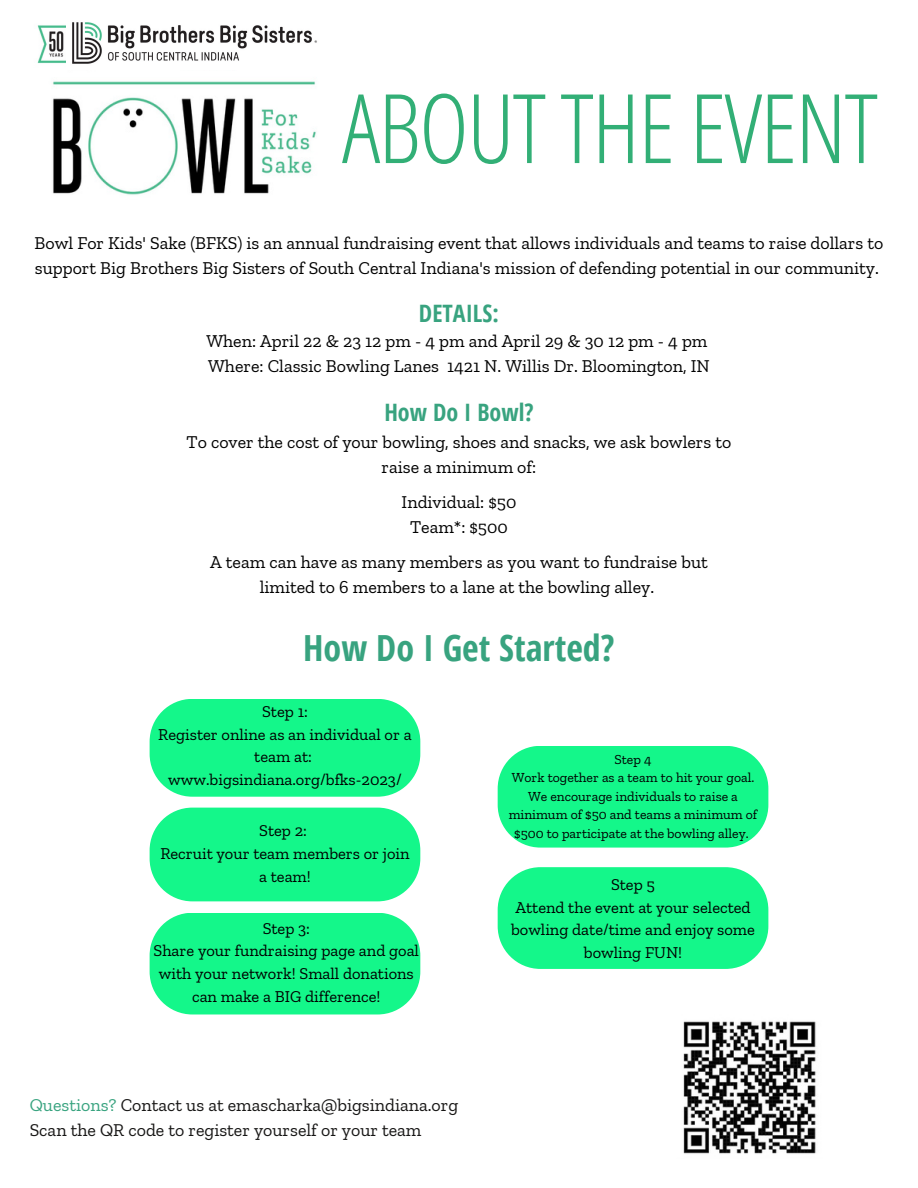
<style>
.page{position:relative;width:918px;height:1188px;background:#fff}
.page>*{position:absolute;margin:0;border:0;box-sizing:border-box;transform-origin:0 0}
.t1{font:300 96px "Open Sans Condensed";letter-spacing:-.02em;color:#32af76}
.t2{font:700 36px "Open Sans Condensed";color:#38a37f}
.t3{font:700 24px "Open Sans Condensed";color:#38a37f}
.t4{font:18px/25px "Zilla Slab";color:#000;text-align:center}
.t5{font:18px/24.8px "Zilla Slab";color:#171615}
.t6{font:16.5px/22.6px "Zilla Slab";color:#000;text-align:center}
.t7{font:13.8px/18.6px "Zilla Slab";color:#000;text-align:center}
.s1{color:#38a37f}
</style>
<div class="page">
<div style="left:150px;top:699px;width:270px;height:98px;background:#14f78a;border-radius:43px"></div>
<div style="left:150px;top:808px;width:270px;height:93px;background:#14f78a;border-radius:43px"></div>
<div style="left:150px;top:913px;width:270px;height:101px;background:#14f78a;border-radius:43px"></div>
<div style="left:498px;top:867px;width:270px;height:102px;background:#14f78a;border-radius:43px"></div>
<div style="left:498px;top:746px;width:270px;height:102px;background:#14f78a;border-radius:43px"></div>
<img style="left:683px;top:1021px;width:134px;height:133px">
<img style="left:52px;top:81px;width:264px;height:114px">
<img style="left:37px;top:25px;width:29px;height:38px">
<img style="left:72px;top:22px;width:245px;height:42px">
<h1 class="t1" style="left:342px;top:61px;width:537px">ABOUT THE EVENT</h1>
<p class="t4" style="left:35px;top:230px;width:850px;text-align:left">Bowl For Kids' Sake (BFKS) is an annual fundraising event that allows individuals and teams to raise dollars to support Big Brothers Big Sisters of South Central Indiana's mission of defending potential in our community.</p>
<h3 class="t3" style="left:419px;top:297px;width:82px">DETAILS:</h3>
<p class="t4" style="left:206px;top:329px;width:505px;text-align:left">When: April 22 &amp; 23 12 pm - 4 pm and April 29 &amp; 30 12 pm - 4 pm<br>Where: Classic Bowling Lanes 1421 N. Willis Dr. Bloomington, IN</p>
<h3 class="t3" style="left:384px;top:396px;width:151px">How Do I Bowl?</h3>
<p class="t4" style="left:187px;top:429px;width:546px">To cover the cost of your bowling, shoes and snacks, we ask bowlers to raise a minimum of:</p>
<p class="t4" style="left:402px;top:489px;width:116px">Individual: $50<br>Team*: $500</p>
<p class="t4" style="left:210px;top:549px;width:499px">A team can have as many members as you want to fundraise but limited to 6 members to a lane at the bowling alley.</p>
<h2 class="t2" style="left:303px;top:622px;width:313px">How Do I Get Started?</h2>
<p class="t6" style="left:158px;top:700px;width:255px">Step 1:<br>Register online as an individual or a team at: www.bigsindiana.org/bfks-2023/</p>
<p class="t6" style="left:160px;top:819px;width:251px">Step 2:<br>Recruit your team members or join a team!</p>
<p class="t6" style="left:154px;top:917px;width:267px">Step 3:<br>Share your fundraising page and goal with your network! Small donations can make a BIG difference!</p>
<p class="t5" style="left:30px;top:1093px;width:430px"><span class="s1">Questions?</span> Contact us at emascharka@bigsindiana.org<br>Scan the QR code to register yourself or your team</p>
<p class="t7" style="left:509px;top:750px;width:250px">Step 4<br>Work together as a team to hit your goal.<br>We encourage individuals to raise a minimum of $50 and teams a minimum of $500 to participate at the bowling alley.</p>
<p class="t6" style="left:511px;top:873px;width:245px">Step 5<br>Attend the event at your selected bowling date/time and enjoy some bowling FUN!</p>
</div>
